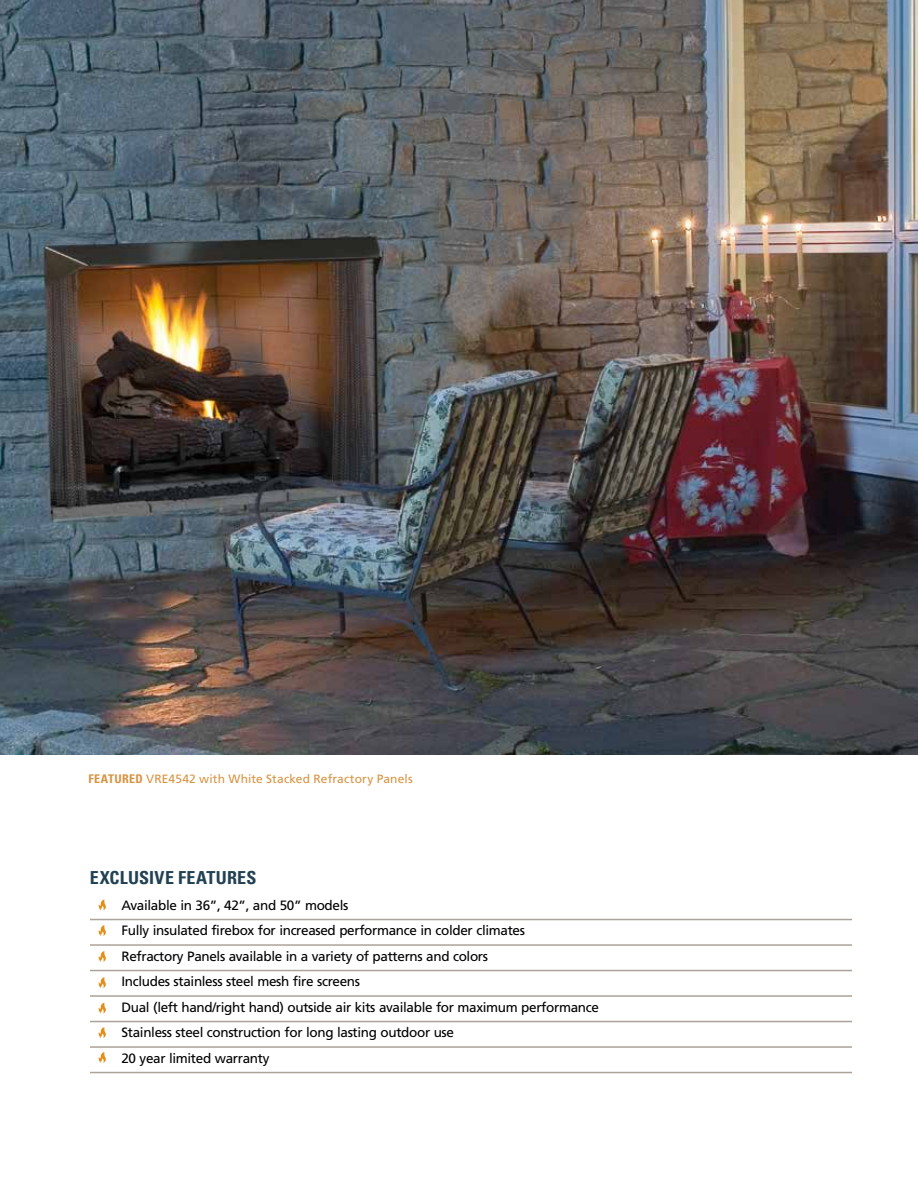
<style>
.page{position:relative;width:918px;height:1188px;background:#fff}
.page>*{position:absolute;margin:0;border:0;box-sizing:border-box;transform-origin:0 0}
.t1{font:18px "Univers Com 67 Bold Cond";letter-spacing:.015em;color:#224153}
.t2{font:13.5px/25.5px "Frutiger LT Std";letter-spacing:-.025em;color:#000}
.t3{font:12px "Frutiger LT Std";letter-spacing:.015em;color:#d89341}
.s1{font-family:"Univers Com 67 Bold Cond"}
</style>
<div class="page">
<hr style="left:90px;top:919px;width:762px;height:1px;background:#aca39b">
<hr style="left:90px;top:944px;width:762px;height:2px;background:#aca39b">
<hr style="left:90px;top:970px;width:762px;height:1px;background:#aca39b">
<hr style="left:90px;top:995px;width:762px;height:2px;background:#aca39b">
<hr style="left:90px;top:1021px;width:762px;height:1px;background:#aca39b">
<hr style="left:90px;top:1046px;width:762px;height:2px;background:#aca39b">
<hr style="left:90px;top:1072px;width:762px;height:1px;background:#aca39b">
<img style="left:0;top:0;width:918px;height:755px">
<svg style="left:98px;top:899px;width:8px;height:11px"></svg>
<svg style="left:98px;top:925px;width:8px;height:11px"></svg>
<svg style="left:98px;top:951px;width:8px;height:11px"></svg>
<svg style="left:98px;top:977px;width:8px;height:11px"></svg>
<svg style="left:98px;top:1003px;width:8px;height:11px"></svg>
<svg style="left:98px;top:1027px;width:8px;height:11px"></svg>
<svg style="left:98px;top:1052px;width:8px;height:11px"></svg>
<p class="t3" style="left:88px;top:772px;width:326px"><span class="s1">FEATURED</span> VRE4542 with White Stacked Refractory Panels</p>
<h1 class="t1" style="left:90px;top:867px;width:168px">EXCLUSIVE FEATURES</h1>
<p class="t2" style="left:121px;top:892px;width:479px">Available in 36”, 42”, and 50” models<br>Fully insulated firebox for increased performance in colder climates<br>Refractory Panels available in a variety of patterns and colors<br>Includes stainless steel mesh fire screens<br>Dual (left hand/right hand) outside air kits available for maximum performance Stainless steel construction for long lasting outdoor use<br>20 year limited warranty</p>
</div>
